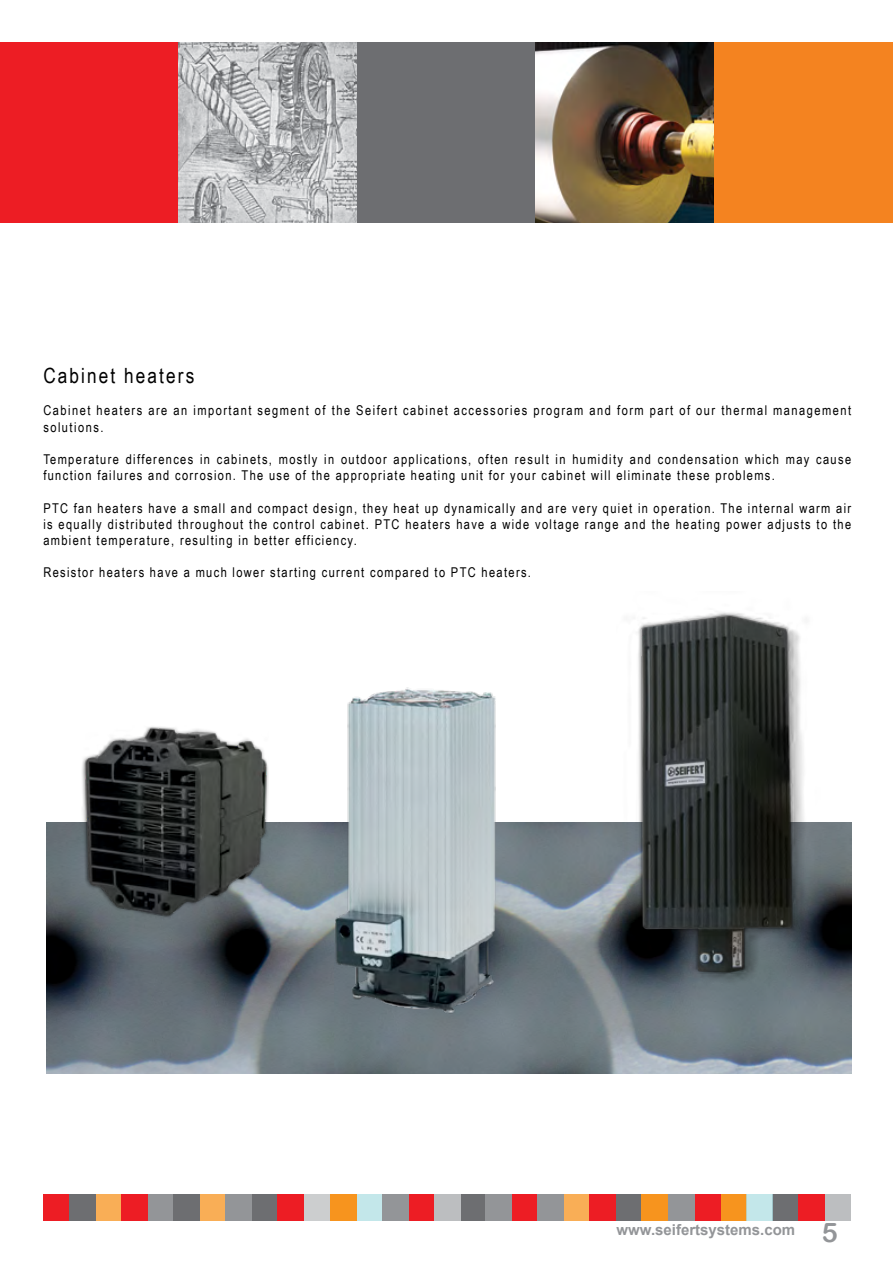
<style>
.page{position:relative;width:893px;height:1263px;background:#fff}
.page>*{position:absolute;margin:0;border:0;box-sizing:border-box;transform-origin:0 0}
.t1{font:21px "Arial Narrow";letter-spacing:.1em;color:#000}
.t2{font:700 15px "Arial";color:#939598}
.t3{font:13.5px/16.2px "Arial Narrow";letter-spacing:.1em;color:#000}
.s1{font-family:"Arial Rounded MT Bold";font-weight:400;font-size:27px}
</style>
<div class="page">
<div style="left:43px;top:1194px;width:26px;height:26px;background:#ed1d24"></div>
<div style="left:459px;top:1194px;width:26px;height:26px;background:#6d6e71"></div>
<div style="left:252px;top:1194px;width:26px;height:26px;background:#6d6e71"></div>
<div style="left:148px;top:1194px;width:26px;height:26px;background:#939598"></div>
<div style="left:564px;top:1194px;width:26px;height:26px;background:#f9ae56"></div>
<div style="left:356px;top:1194px;width:26px;height:26px;background:#c3e7ea"></div>
<div style="left:772px;top:1194px;width:26px;height:26px;background:#6d6e71"></div>
<div style="left:95px;top:1194px;width:26px;height:26px;background:#f9ae56"></div>
<div style="left:512px;top:1194px;width:26px;height:26px;background:#ed1d24"></div>
<div style="left:304px;top:1194px;width:26px;height:26px;background:#cccecf"></div>
<div style="left:720px;top:1194px;width:26px;height:26px;background:#f7941e"></div>
<div style="left:200px;top:1194px;width:26px;height:26px;background:#f9ae56"></div>
<div style="left:616px;top:1194px;width:26px;height:26px;background:#6d6e71"></div>
<div style="left:408px;top:1194px;width:26px;height:26px;background:#ed1d24"></div>
<div style="left:824px;top:1194px;width:26px;height:26px;background:#bcbec0"></div>
<div style="left:694px;top:1194px;width:26px;height:26px;background:#ed1d24"></div>
<div style="left:69px;top:1194px;width:26px;height:26px;background:#6d6e71"></div>
<div style="left:485px;top:1194px;width:27px;height:26px;background:#939598"></div>
<div style="left:278px;top:1194px;width:26px;height:26px;background:#ed1d24"></div>
<div style="left:174px;top:1194px;width:26px;height:26px;background:#6d6e71"></div>
<div style="left:590px;top:1194px;width:26px;height:26px;background:#ed1d24"></div>
<div style="left:382px;top:1194px;width:26px;height:26px;background:#939598"></div>
<div style="left:669px;top:1194px;width:26px;height:26px;background:#939598"></div>
<div style="left:798px;top:1194px;width:26px;height:26px;background:#ed1d24"></div>
<div style="left:121px;top:1194px;width:27px;height:26px;background:#ed1d24"></div>
<div style="left:538px;top:1194px;width:26px;height:26px;background:#939598"></div>
<div style="left:330px;top:1194px;width:26px;height:26px;background:#f7941e"></div>
<div style="left:746px;top:1194px;width:26px;height:26px;background:#c3e7ea"></div>
<div style="left:226px;top:1194px;width:26px;height:26px;background:#939598"></div>
<div style="left:642px;top:1194px;width:26px;height:26px;background:#f7941e"></div>
<div style="left:434px;top:1194px;width:26px;height:26px;background:#bcbec0"></div>
<img style="left:46px;top:822px;width:805px;height:251px">
<img style="left:81px;top:726px;width:190px;height:193px">
<img style="left:617px;top:612px;width:204px;height:389px">
<div style="left:0;top:43px;width:179px;height:180px;background:#ed1d24"></div>
<img style="left:179px;top:43px;width:178px;height:180px">
<div style="left:357px;top:43px;width:179px;height:180px;background:#6d6e71"></div>
<img style="left:536px;top:43px;width:178px;height:180px">
<div style="left:714px;top:43px;width:179px;height:180px;background:#f48320"></div>
<img style="left:325px;top:687px;width:189px;height:350px">
<h1 class="t1" style="left:43px;top:360px;width:152px">Cabinet heaters</h1>
<p class="t3" style="left:43px;top:402px;width:809px">Cabinet heaters are an important segment of the Seifert cabinet accessories program and form part of our thermal management solutions.</p>
<p class="t3" style="left:43px;top:451px;width:809px">Temperature differences in cabinets, mostly in outdoor applications, often result in humidity and condensation which may cause function failures and corrosion. The use of the appropriate heating unit for your cabinet will eliminate these problems.</p>
<p class="t3" style="left:43px;top:499px;width:809px;text-align:justify">PTC fan heaters have a small and compact design, they heat up dynamically and are very quiet in operation. The internal warm air is equally distributed throughout the control cabinet. PTC heaters have a wide voltage range and the heating power adjusts to the ambient temperature, resulting in better efficiency.</p>
<p class="t3" style="left:43px;top:564px;width:489px">Resistor heaters have a much lower starting current compared to PTC heaters.</p>
<p class="t2" style="left:617px;top:1219px;width:223px">www.seifertsystems.com <span class="s1">5</span></p>
</div>
